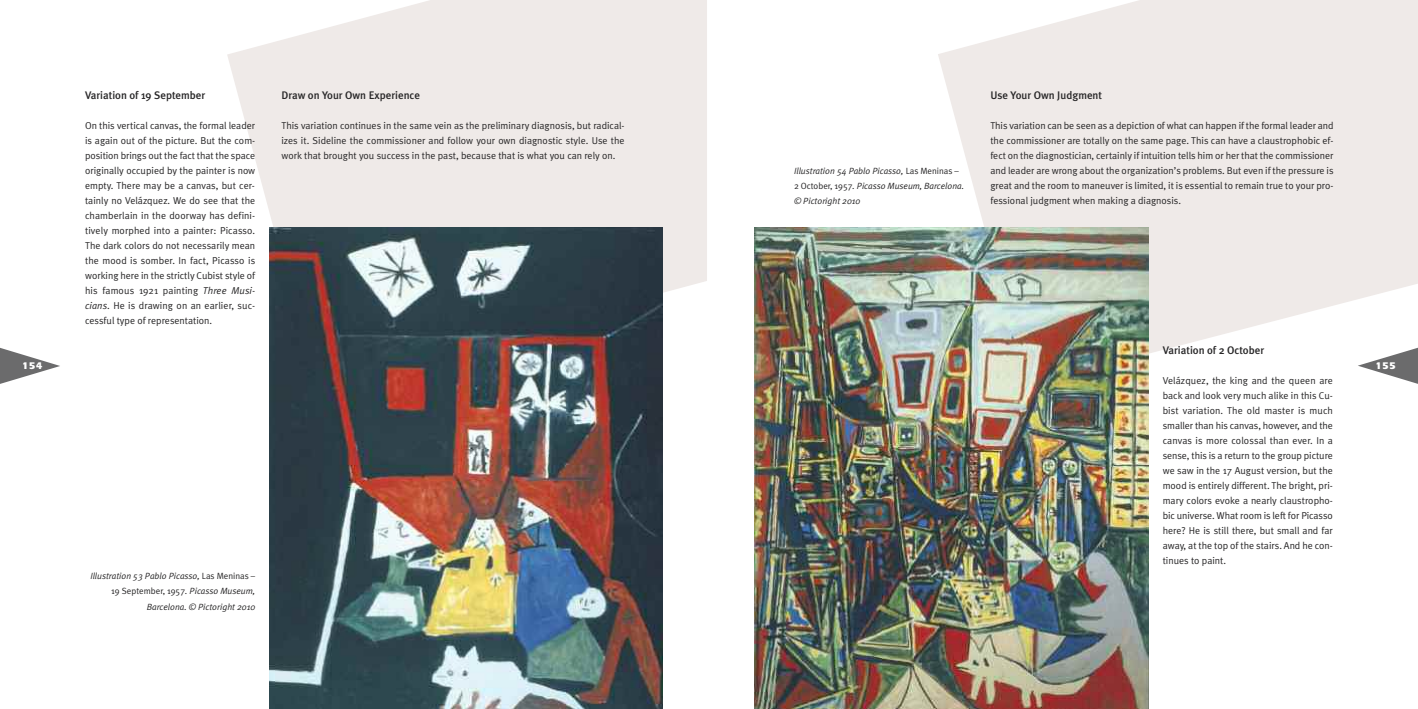
<style>
.page{position:relative;width:1418px;height:709px;background:#fff}
.page>*{position:absolute;margin:0;border:0;box-sizing:border-box;transform-origin:0 0}
.t1{font:500 11px "Meta Plus";color:#272627}
.t2{font:10px/15px "Meta Plus Normal";color:#272627;text-align:justify}
.t3{font:700 10px "Itc Eras";color:#fff}
.t4{font:italic 9px/15px "Meta Plus Normal";color:#272627}
.s1{font-style:italic}
.s2{font-style:normal}
</style>
<div class="page">
<svg style="left:938px;top:0;width:479px;height:385px;fill:#efeae8"></svg>
<svg style="left:227px;top:0;width:480px;height:386px;fill:#efeae8"></svg>
<svg style="left:1357px;top:344px;width:60px;height:41px"></svg>
<svg style="left:0;top:348px;width:60px;height:36px"></svg>
<img style="left:269px;top:227px;width:393px;height:482px">
<img style="left:754px;top:227px;width:394px;height:482px">
<p class="t3" style="left:22px;top:362px;width:22px">154</p>
<p class="t1" style="left:85px;top:89px;width:122px">Variation of 19 September</p>
<p class="t2" style="left:85px;top:118px;width:172px">On this vertical canvas, the formal leader is again out of the picture. But the com&shy;position brings out the fact that the space originally occupied by the painter is now empty. There may be a canvas, but cer&shy;tainly no Velázquez. We do see that the chamberlain in the doorway has defini&shy;tively morphed into a painter: Picasso.<br>The dark colors do not necessarily mean the mood is somber. In fact, Picasso is working here in the strictly Cubist style of his famous 1921 painting <span class="s1">Three Musi&shy;cians</span>. He is drawing on an earlier, suc&shy;cessful type of representation.</p>
<p class="t1" style="left:281px;top:89px;width:140px">Draw on Your Own Experience</p>
<p class="t2" style="left:281px;top:118px;width:344px">This variation continues in the same vein as the preliminary diagnosis, but radical&shy;izes it. Sideline the commissioner and follow your own diagnostic style. Use the work that brought you success in the past, because that is what you can rely on.</p>
<p class="t4" style="left:90px;top:569px;width:166px;text-align:right">Illustration 53 Pablo Picasso, <span class="s2">Las Meninas –<br>19 September, 1957</span>. Picasso Museum,<br>Barcelona. © Pictoright 2010</p>
<p class="t4" style="left:794px;top:164px;width:172px">Illustration 54 Pablo Picasso, <span class="s2">Las Meninas –<br>2 October, 1957</span>. Picasso Museum, Barcelona. © Pictoright 2010</p>
<p class="t1" style="left:990px;top:89px;width:113px">Use Your Own Judgment</p>
<p class="t2" style="left:990px;top:118px;width:345px">This variation can be seen as a depiction of what can happen if the formal leader and the commissioner are totally on the same page. This can have a claustrophobic ef&shy;fect on the diagnostician, certainly if intuition tells him or her that the commissioner and leader are wrong about the organization’s problems. But even if the pressure is great and the room to maneuver is limited, it is essential to remain true to your pro&shy;fessional judgment when making a diagnosis.</p>
<p class="t1" style="left:1162px;top:344px;width:103px">Variation of 2 October</p>
<p class="t2" style="left:1162px;top:373px;width:172px">Velázquez, the king and the queen are back and look very much alike in this Cu&shy;bist variation. The old master is much smaller than his canvas, however, and the canvas is more colossal than ever. In a sense, this is a return to the group picture we saw in the 17 August version, but the mood is entirely different. The bright, pri&shy;mary colors evoke a nearly claustropho&shy;bic universe. What room is left for Picasso here? He is still there, but small and far away, at the top of the stairs. And he con&shy;tinues to paint.</p>
<p class="t3" style="left:1375px;top:362px;width:22px">155</p>
</div>
